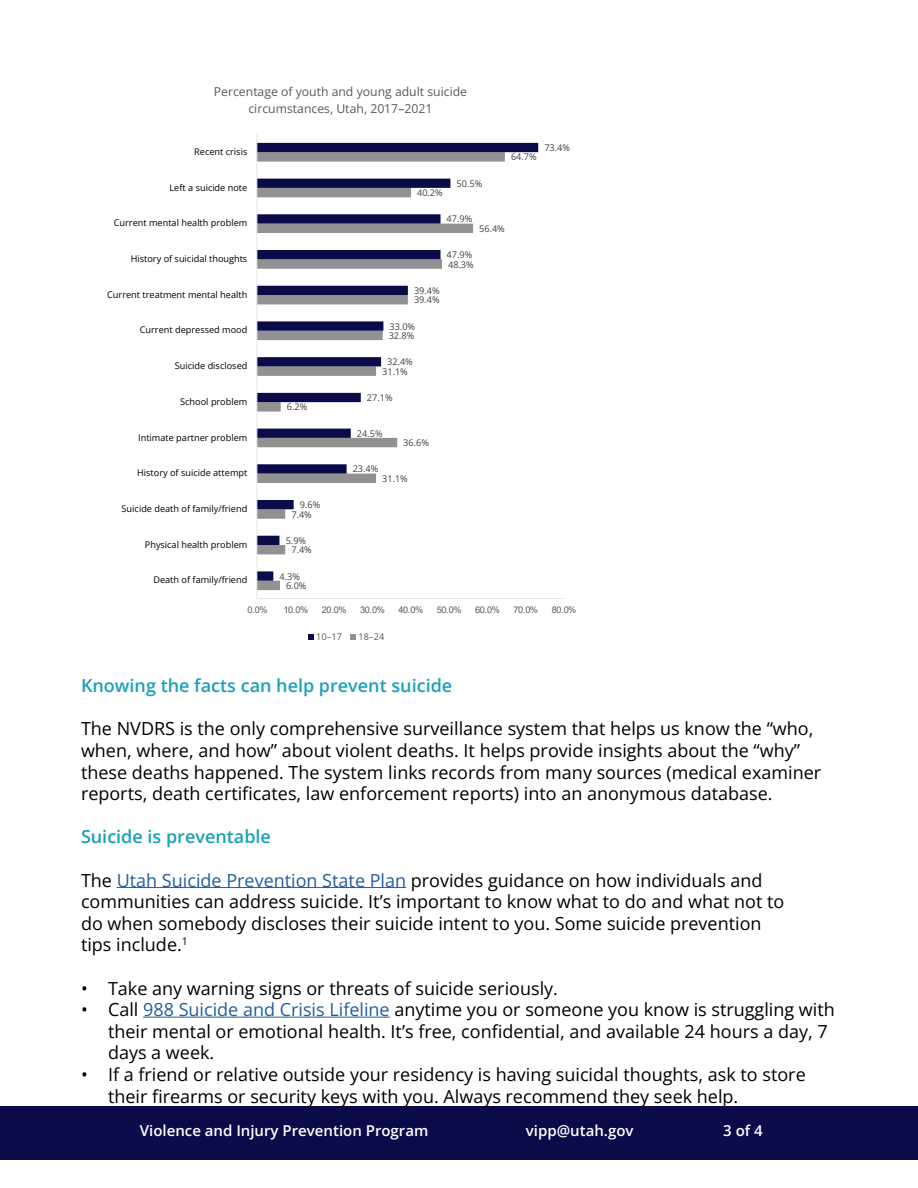
<style>
.page{position:relative;width:918px;height:1188px;background:#fff}
.page>*{position:absolute;margin:0;border:0;box-sizing:border-box;transform-origin:0 0}
.t1{font:18px/21.6px "Open Sans";color:#000}
.t2{font:600 18px "Open Sans";color:#1aa1b7}
.t3{font:600 15px "Open Sans";color:#fff}
.t4{font:12.3px/16.6px "Open Sans";color:#595959;text-align:center}
.t5{font:9.15px "Open Sans";color:#000}
.t6{font:9.15px "Open Sans";color:#404040}
.t7{font:9.15px "Arial";letter-spacing:-.05em;color:#595959}
.t8{font:9.15px "Open Sans";color:#595959}
.s1{color:#215e9e}
</style>
<div class="page">
<div style="left:0;top:1106px;width:918px;height:54px;background:#0a0c4a"></div>
<svg style="left:257px;top:143px;width:281px;height:438px"></svg>
<hr style="left:257px;top:598px;width:307px;height:1px;background:#e8e8e8">
<hr style="left:256px;top:134px;width:1px;height:465px;background:#e8e8e8">
<svg style="left:308px;top:634px;width:6px;height:6px"></svg>
<svg style="left:351px;top:634px;width:5px;height:6px"></svg>
<hr style="left:117px;top:887px;width:289px;height:1px;background:#215e9e">
<hr style="left:143px;top:1017px;width:247px;height:1px;background:#215e9e">
<p class="t4" style="left:214px;top:83px;width:255px">Percentage of youth and young adult suicide circumstances, Utah, 2017–2021</p>
<p class="t5" style="left:194px;top:145px;width:55px">Recent crisis</p>
<p class="t6" style="left:511px;top:151px;width:27px">64.7%</p>
<p class="t6" style="left:544px;top:141px;width:27px">73.4%</p>
<p class="t5" style="left:170px;top:181px;width:79px">Left a suicide note</p>
<p class="t6" style="left:417px;top:187px;width:27px">40.2%</p>
<p class="t6" style="left:457px;top:177px;width:27px">50.5%</p>
<p class="t5" style="left:114px;top:217px;width:135px">Current mental health problem</p>
<p class="t6" style="left:447px;top:213px;width:27px">47.9%</p>
<p class="t6" style="left:479px;top:222px;width:27px">56.4%</p>
<p class="t5" style="left:131px;top:252px;width:118px">History of suicidal thoughts</p>
<p class="t6" style="left:447px;top:249px;width:27px">47.9%</p>
<p class="t6" style="left:448px;top:258px;width:27px">48.3%</p>
<p class="t5" style="left:107px;top:288px;width:142px">Current treatment mental health</p>
<p class="t6" style="left:414px;top:284px;width:27px">39.4%</p>
<p class="t6" style="left:414px;top:294px;width:27px">39.4%</p>
<p class="t5" style="left:140px;top:324px;width:109px">Current depressed mood</p>
<p class="t6" style="left:390px;top:320px;width:27px">33.0%</p>
<p class="t6" style="left:389px;top:329px;width:27px">32.8%</p>
<p class="t5" style="left:175px;top:360px;width:74px">Suicide disclosed</p>
<p class="t6" style="left:387px;top:356px;width:27px">32.4%</p>
<p class="t6" style="left:382px;top:365px;width:27px">31.1%</p>
<p class="t5" style="left:180px;top:395px;width:69px">School problem</p>
<p class="t6" style="left:287px;top:401px;width:22px">6.2%</p>
<p class="t6" style="left:367px;top:391px;width:27px">27.1%</p>
<p class="t5" style="left:138px;top:431px;width:111px">Intimate partner problem</p>
<p class="t6" style="left:357px;top:427px;width:27px">24.5%</p>
<p class="t6" style="left:403px;top:437px;width:27px">36.6%</p>
<p class="t5" style="left:137px;top:467px;width:112px">History of suicide attempt</p>
<p class="t6" style="left:353px;top:463px;width:27px">23.4%</p>
<p class="t6" style="left:382px;top:472px;width:27px">31.1%</p>
<p class="t5" style="left:122px;top:502px;width:127px">Suicide death of family/friend</p>
<p class="t6" style="left:300px;top:499px;width:22px">9.6%</p>
<p class="t6" style="left:291px;top:508px;width:22px">7.4%</p>
<p class="t5" style="left:145px;top:538px;width:104px">Physical health problem</p>
<p class="t6" style="left:286px;top:534px;width:22px">5.9%</p>
<p class="t6" style="left:291px;top:544px;width:22px">7.4%</p>
<p class="t5" style="left:153px;top:574px;width:96px">Death of family/friend</p>
<p class="t6" style="left:280px;top:570px;width:22px">4.3%</p>
<p class="t6" style="left:286px;top:579px;width:22px">6.0%</p>
<p class="t7" style="left:248px;top:603px;width:21px">0.0%</p>
<p class="t7" style="left:284px;top:603px;width:26px">10.0%</p>
<p class="t7" style="left:322px;top:603px;width:26px">20.0%</p>
<p class="t7" style="left:360px;top:603px;width:26px">30.0%</p>
<p class="t7" style="left:399px;top:603px;width:26px">40.0%</p>
<p class="t7" style="left:437px;top:603px;width:26px">50.0%</p>
<p class="t7" style="left:475px;top:603px;width:26px">60.0%</p>
<p class="t7" style="left:514px;top:603px;width:26px">70.0%</p>
<p class="t7" style="left:552px;top:603px;width:26px">80.0%</p>
<p class="t8" style="left:316px;top:630px;width:27px">10–17</p>
<p class="t8" style="left:359px;top:630px;width:27px">18–24</p>
<p class="t2" style="left:81px;top:673px;width:373px">Knowing the facts can help prevent suicide</p>
<p class="t1" style="left:81px;top:718px;width:742px">The NVDRS is the only comprehensive surveillance system that helps us know the “who, when, where, and how” about violent deaths. It helps provide insights about the “why” these deaths happened. The system links records from many sources (medical examiner reports, death certificates, law enforcement reports) into an anonymous database.</p>
<p class="t2" style="left:81px;top:825px;width:191px">Suicide is preventable</p>
<p class="t1" style="left:81px;top:869px;width:705px">The <span class="s1">Utah Suicide Prevention State Plan</span> provides guidance on how individuals and communities can address suicide. It’s important to know what to do and what not to do when somebody discloses their suicide intent to you. Some suicide prevention tips include.<sup>1</sup></p>
<p class="t1" style="left:81px;top:977px;width:478px">• Take any warning signs or threats of suicide seriously.</p>
<p class="t1" style="left:108px;top:998px;width:728px;text-indent:-27px">• Call <span class="s1">988 Suicide and Crisis Lifeline</span> anytime you or someone you know is struggling with their mental or emotional health. It’s free, confidential, and available 24 hours a day, 7 days a week.</p>
<p class="t1" style="left:108px;top:1063px;width:699px;text-indent:-27px">• If a friend or relative outside your residency is having suicidal thoughts, ask to store their firearms or security keys with you. Always recommend they seek help.</p>
<p class="t3" style="left:140px;top:1120px;width:290px">Violence and Injury Prevention Program</p>
<p class="t3" style="left:526px;top:1120px;width:109px">vipp@utah.gov</p>
<p class="t3" style="left:723px;top:1120px;width:41px">3 of 4</p>
</div>
